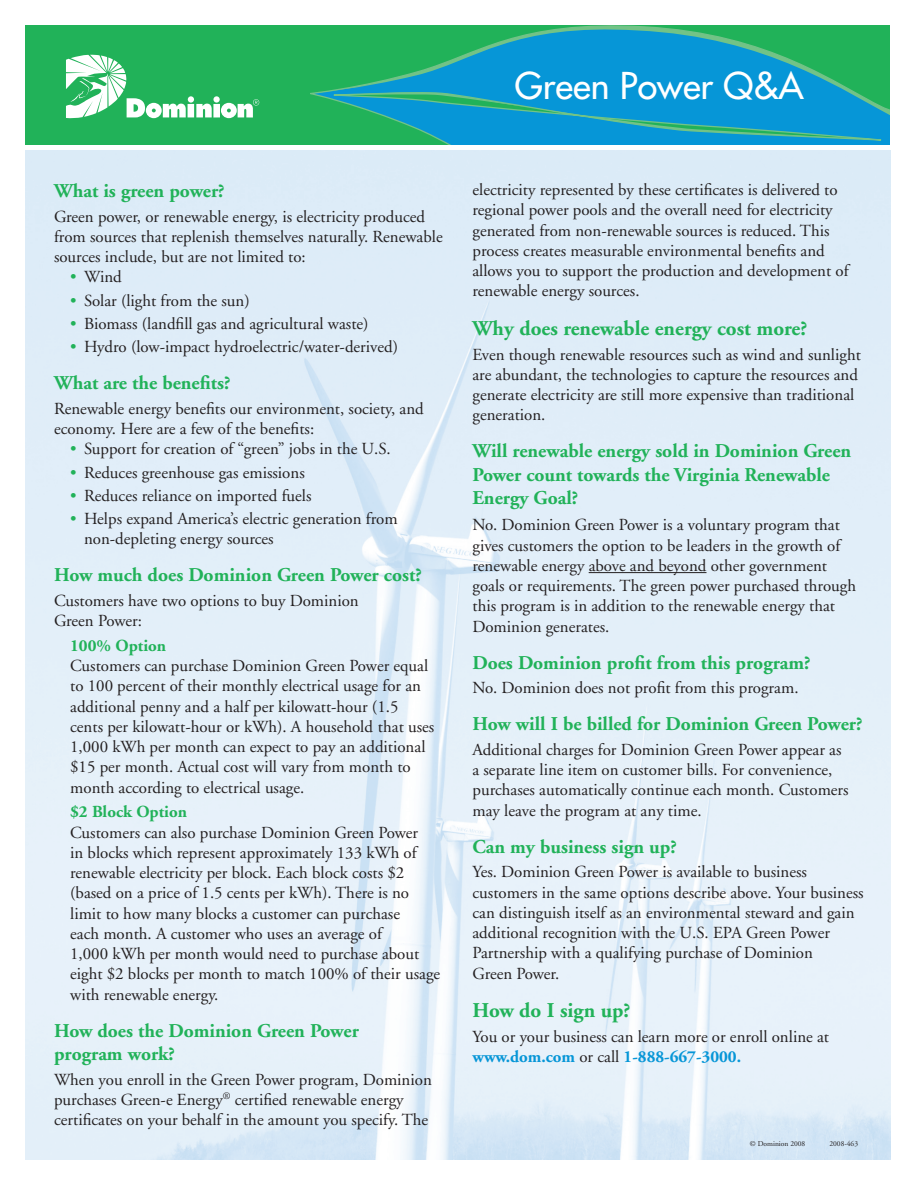
<style>
.page{position:relative;width:918px;height:1188px;background:#fff}
.page>*{position:absolute;margin:0;border:0;box-sizing:border-box;transform-origin:0 0}
.t1{font:36px "Futura";color:#fff}
.t2{font:700 21px "Adobe Garamond";color:#21b259}
.t3{font:700 19.5px/23.4px "Adobe Garamond";color:#21b259}
.t4{font:16.8px/20.2px "Adobe Garamond";color:#231f20}
.t5{font:700 16.8px "Adobe Garamond";color:#21b259}
.t6{font:7.5px "Adobe Garamond";color:#231f20}
.s1{color:#21b259}
.s2{font-weight:700;color:#0696d7}
</style>
<div class="page">
<img style="left:25px;top:150px;width:866px;height:1009px">
<div style="left:25px;top:25px;width:865px;height:120px;background:#21b259"></div>
<svg style="left:310px;top:25px;width:580px;height:120px"></svg>
<svg style="left:333px;top:90px;width:549px;height:51px"></svg>
<div style="left:188px;top:104px;width:6px;height:13px;background:#fff"></div>
<svg style="left:196px;top:104px;width:16px;height:13px"></svg>
<div style="left:213px;top:104px;width:7px;height:14px;background:#fff"></div>
<div style="left:188px;top:96px;width:6px;height:7px;background:#fff;border-radius:50%"></div>
<svg style="left:213px;top:96px;width:7px;height:7px"></svg>
<svg style="left:66px;top:55px;width:120px;height:63px"></svg>
<svg style="left:221px;top:99px;width:38px;height:19px"></svg>
<hr style="left:589px;top:572px;width:118px;height:1px;background:#231f20">
<p class="t1" style="left:515px;top:63px;width:290px">Green Power Q&amp;A</p>
<p class="t3" style="left:54px;top:179px;width:172px">What is green power?</p>
<p class="t4" style="left:54px;top:207px;width:390px">Green power, or renewable energy, is electricity produced from sources that replenish themselves naturally. Renewable sources include, but are not limited to:</p>
<p class="t4" style="left:70px;top:267px;width:53px"><span class="s1">•</span> Wind</p>
<p class="t4" style="left:70px;top:291px;width:181px"><span class="s1">•</span> Solar (light from the sun)</p>
<p class="t4" style="left:70px;top:314px;width:300px"><span class="s1">•</span> Biomass (landfill gas and agricultural waste)</p>
<p class="t4" style="left:70px;top:337px;width:329px"><span class="s1">•</span> Hydro (low-impact hydroelectric/water-derived)</p>
<p class="t3" style="left:54px;top:372px;width:178px">What are the benefits?</p>
<p class="t4" style="left:54px;top:399px;width:371px">Renewable energy benefits our environment, society, and economy. Here are a few of the benefits:</p>
<p class="t4" style="left:70px;top:439px;width:322px"><span class="s1">•</span> Support for creation of “green” jobs in the U.S.</p>
<p class="t4" style="left:70px;top:463px;width:236px"><span class="s1">•</span> Reduces greenhouse gas emissions</p>
<p class="t4" style="left:70px;top:486px;width:243px"><span class="s1">•</span> Reduces reliance on imported fuels</p>
<p class="t4" style="left:84px;top:509px;width:315px;text-indent:-14px"><span class="s1">•</span> Helps expand America’s electric generation from non-depleting energy sources</p>
<p class="t3" style="left:54px;top:564px;width:369px">How much does Dominion Green Power cost?</p>
<p class="t4" style="left:54px;top:591px;width:306px">Customers have two options to buy Dominion<br>Green Power:</p>
<p class="t5" style="left:70px;top:637px;width:97px">100% Option</p>
<p class="t4" style="left:70px;top:656px;width:366px">Customers can purchase Dominion Green Power equal to 100 percent of their monthly electrical usage for an additional penny and a half per kilowatt-hour (1.5 cents per kilowatt-hour or kWh). A household that uses 1,000 kWh per month can expect to pay an additional $15 per month. Actual cost will vary from month to month according to electrical usage.</p>
<p class="t5" style="left:70px;top:803px;width:118px">$2 Block Option</p>
<p class="t4" style="left:70px;top:823px;width:372px">Customers can also purchase Dominion Green Power<br>in blocks which represent approximately 133 kWh of renewable electricity per block. Each block costs $2 (based on a price of 1.5 cents per kWh). There is no limit to how many blocks a customer can purchase<br>each month. A customer who uses an average of<br>1,000 kWh per month would need to purchase about eight $2 blocks per month to match 100% of their usage with renewable energy.</p>
<p class="t3" style="left:54px;top:1019px;width:306px">How does the Dominion Green Power program work?</p>
<p class="t4" style="left:54px;top:1070px;width:379px">When you enroll in the Green Power program, Dominion purchases Green-e Energy<sup>®</sup> certified renewable energy certificates on your behalf in the amount you specify. The</p>
<p class="t4" style="left:472px;top:180px;width:378px">electricity represented by these certificates is delivered to regional power pools and the overall need for electricity generated from non-renewable sources is reduced. This process creates measurable environmental benefits and allows you to support the production and development of renewable energy sources.</p>
<p class="t2" style="left:472px;top:317px;width:336px">Why does renewable energy cost more?</p>
<p class="t4" style="left:472px;top:345px;width:390px">Even though renewable resources such as wind and sunlight are abundant, the technologies to capture the resources and generate electricity are still more expensive than traditional generation.</p>
<p class="t3" style="left:472px;top:440px;width:380px">Will renewable energy sold in Dominion Green<br>Power count towards the Virginia Renewable<br>Energy Goal?</p>
<p class="t4" style="left:472px;top:515px;width:385px">No. Dominion Green Power is a voluntary program that gives customers the option to be leaders in the growth of renewable energy above and beyond other government goals or requirements. The green power purchased through this program is in addition to the renewable energy that Dominion generates.</p>
<p class="t3" style="left:472px;top:651px;width:340px">Does Dominion profit from this program?</p>
<p class="t4" style="left:472px;top:678px;width:328px">No. Dominion does not profit from this program.</p>
<p class="t3" style="left:472px;top:713px;width:392px">How will I be billed for Dominion Green Power?</p>
<p class="t4" style="left:472px;top:740px;width:378px">Additional charges for Dominion Green Power appear as a separate line item on customer bills. For convenience, purchases automatically continue each month. Customers may leave the program at any time.</p>
<p class="t3" style="left:472px;top:835px;width:206px">Can my business sign up?</p>
<p class="t4" style="left:472px;top:862px;width:393px">Yes. Dominion Green Power is available to business customers in the same options describe above. Your business can distinguish itself as an environmental steward and gain additional recognition with the U.S. EPA Green Power Partnership with a qualifying purchase of Dominion<br>Green Power.</p>
<p class="t2" style="left:472px;top:999px;width:160px">How do I sign up?</p>
<p class="t4" style="left:472px;top:1027px;width:358px">You or your business can learn more or enroll online at <span class="s2">www.dom.com</span> or call <span class="s2">1-888-667-3000.</span></p>
<p class="t6" style="left:750px;top:1140px;width:57px">© Dominion 2008</p>
<p class="t6" style="left:829px;top:1140px;width:30px">2008-463</p>
</div>
